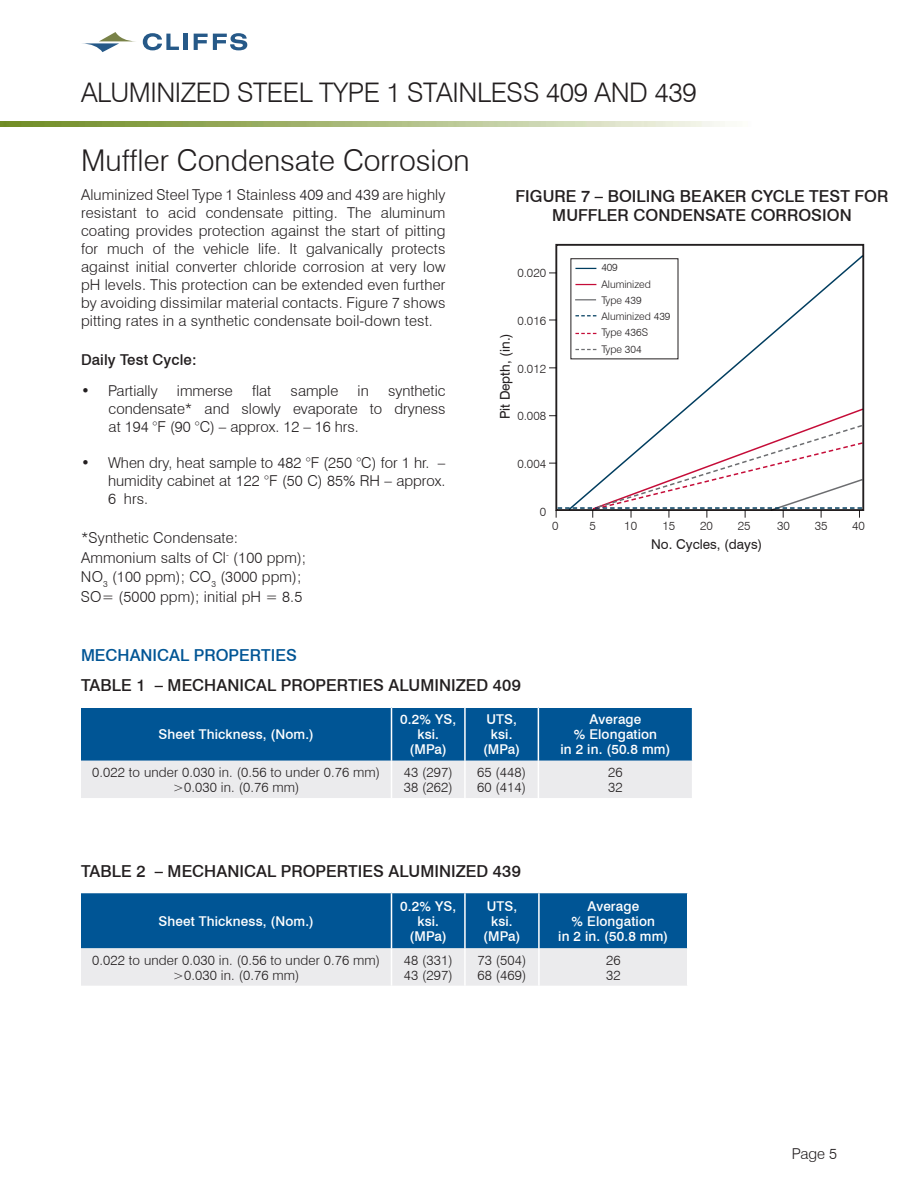
<style>
.page{position:relative;width:918px;height:1188px;background:#fff}
.page>*{position:absolute;margin:0;border:0;box-sizing:border-box;transform-origin:0 0}
.t1{font:300 30px "Swiss 721 BT";color:#231f20}
.t2{font:300 27px "Swiss 721 BT";letter-spacing:-.015em;color:#231f20}
.t3{font:500 16.5px/19.5px "Swiss 721 BT";letter-spacing:.005em;color:#231f20;text-align:center}
.t4{font:500 16.5px "Swiss 721 BT";color:#005595}
.t5{font:300 15px/18px "Swiss 721 BT";color:#231f20;text-align:justify}
.t6{font:500 15px "Swiss 721 BT";letter-spacing:.01em;color:#231f20}
.t7{font:300 13.5px/15px "Swiss 721 BT";letter-spacing:.01em;color:#231f20}
.t8{font:500 13.5px/15px "Swiss 721 BT";letter-spacing:.01em;color:#fff;text-align:center}
.t9{font:13.5px "Swiss 721 BT";color:#231f20}
.t10{font:300 12px "Swiss 721 BT";color:#231f20}
.t11{font:300 10.5px/16.4px "Swiss 721 BT";color:#231f20}
</style>
<div class="page">
<svg style="left:81px;top:708px;width:611px;height:90px;background:#6293b9"></svg>
<hr style="left:391px;top:708px;width:1px;height:53px;background:#fff">
<hr style="left:464px;top:708px;width:2px;height:53px;background:#fff">
<hr style="left:538px;top:708px;width:1px;height:53px;background:#fff">
<hr style="left:391px;top:761px;width:1px;height:37px;background:#fff">
<hr style="left:464px;top:761px;width:2px;height:37px;background:#fff">
<hr style="left:538px;top:761px;width:1px;height:37px;background:#fff">
<svg style="left:81px;top:893px;width:606px;height:93px;background:#6092b9"></svg>
<hr style="left:391px;top:893px;width:1px;height:55px;background:#fff">
<hr style="left:464px;top:893px;width:2px;height:55px;background:#fff">
<hr style="left:538px;top:893px;width:2px;height:55px;background:#fff">
<hr style="left:391px;top:948px;width:1px;height:38px;background:#fff">
<hr style="left:464px;top:948px;width:2px;height:38px;background:#fff">
<hr style="left:538px;top:948px;width:2px;height:38px;background:#fff">
<img style="left:0;top:122px;width:725px;height:5px">
<svg style="left:143px;top:33px;width:36px;height:17px"></svg>
<hr style="left:184px;top:34px;width:4px;height:16px;background:#265988">
<svg style="left:194px;top:33px;width:53px;height:17px"></svg>
<svg style="left:82px;top:32px;width:54px;height:20px"></svg>
<svg style="left:554px;top:243px;width:311px;height:164px"></svg>
<svg style="left:549px;top:407px;width:316px;height:111px"></svg>
<h2 class="t2" style="left:81px;top:76px;width:617px">ALUMINIZED STEEL TYPE 1 STAINLESS 409 AND 439</h2>
<h1 class="t1" style="left:81px;top:142px;width:390px">Muffler Condensate Corrosion</h1>
<p class="t5" style="left:81px;top:186px;width:366px">Aluminized Steel Type 1 Stainless 409 and 439 are highly resistant to acid condensate pitting. The aluminum coating provides protection against the start of pitting for much of the vehicle life. It galvanically protects against initial converter chloride corrosion at very low pH levels. This protection can be extended even further by avoiding dissimilar material contacts. Figure 7 shows pitting rates in a synthetic condensate boil-down test.</p>
<p class="t6" style="left:81px;top:350px;width:117px">Daily Test Cycle:</p>
<p class="t5" style="left:81px;top:382px;width:78px">• Partially</p>
<p class="t5" style="left:177px;top:382px;width:57px">immerse</p>
<p class="t5" style="left:252px;top:382px;width:21px">flat</p>
<p class="t5" style="left:291px;top:382px;width:49px">sample</p>
<p class="t5" style="left:358px;top:382px;width:13px">in</p>
<p class="t5" style="left:109px;top:382px;width:338px;text-indent:279px">synthetic condensate* and slowly evaporate to dryness at 194 °F (90 °C) – approx. 12 – 16 hrs.</p>
<p class="t5" style="left:108px;top:454px;width:339px;text-indent:-27px">• When dry, heat sample to 482 °F (250 °C) for 1 hr. – humidity cabinet at 122 °F (50 C) 85% RH – approx.<br>6 hrs.</p>
<p class="t5" style="left:81px;top:528px;width:227px;line-height:19.5px;text-align:left">*Synthetic Condensate:<br>Ammonium salts of Cl<sup>-</sup> (100 ppm);<br>NO<sub>3</sub> (100 ppm); CO<sub>3</sub> (3000 ppm);<br>SO= (5000 ppm); initial pH = 8.5</p>
<p class="t3" style="left:516px;top:186px;width:374px">FIGURE 7 – BOILING BEAKER CYCLE TEST FOR<br>MUFFLER CONDENSATE CORROSION</p>
<p class="t10" style="left:517px;top:265px;width:30px">0.020</p>
<p class="t10" style="left:517px;top:313px;width:30px">0.016</p>
<p class="t10" style="left:517px;top:361px;width:30px">0.012</p>
<p class="t10" style="left:517px;top:409px;width:30px">0.008</p>
<p class="t10" style="left:517px;top:457px;width:30px">0.004</p>
<p class="t10" style="left:540px;top:505px;width:8px">0</p>
<p class="t9" style="left:497px;top:419px;width:88px;rotate:-90deg">Pit Depth, (in.)</p>
<p class="t11" style="left:601px;top:259px;width:71px">409<br>Aluminized<br>Type 439<br>Aluminized 439<br>Type 436S<br>Type 304</p>
<p class="t10" style="left:552px;top:518px;width:8px">0</p>
<p class="t10" style="left:589px;top:518px;width:8px">5</p>
<p class="t10" style="left:624px;top:518px;width:14px">10</p>
<p class="t10" style="left:663px;top:518px;width:14px">15</p>
<p class="t10" style="left:700px;top:518px;width:14px">20</p>
<p class="t10" style="left:738px;top:518px;width:14px">25</p>
<p class="t10" style="left:777px;top:518px;width:14px">30</p>
<p class="t10" style="left:815px;top:518px;width:14px">35</p>
<p class="t10" style="left:852px;top:518px;width:14px">40</p>
<p class="t9" style="left:651px;top:536px;width:113px">No. Cycles, (days)</p>
<p class="t4" style="left:81px;top:645px;width:217px">MECHANICAL PROPERTIES</p>
<p class="t3" style="left:81px;top:675px;width:441px">TABLE 1 – MECHANICAL PROPERTIES ALUMINIZED 409</p>
<p class="t8" style="left:158px;top:727px;width:157px">Sheet Thickness, (Nom.)</p>
<p class="t8" style="left:400px;top:712px;width:57px">0.2% YS, ksi. (MPa)</p>
<p class="t8" style="left:483px;top:712px;width:39px">UTS, ksi. (MPa)</p>
<p class="t8" style="left:560px;top:712px;width:112px">Average<br>% Elongation<br>in 2 in. (50.8 mm)</p>
<p class="t7" style="left:92px;top:765px;width:290px;text-align:center">0.022 to under 0.030 in. (0.56 to under 0.76 mm) &gt;0.030 in. (0.76 mm)</p>
<p class="t7" style="left:404px;top:765px;width:50px">43 (297)<br>38 (262)</p>
<p class="t7" style="left:477px;top:765px;width:50px">65 (448)<br>60 (414)</p>
<p class="t7" style="left:608px;top:765px;width:16px">26<br>32</p>
<p class="t3" style="left:81px;top:861px;width:441px">TABLE 2 – MECHANICAL PROPERTIES ALUMINIZED 439</p>
<p class="t8" style="left:158px;top:913px;width:157px">Sheet Thickness, (Nom.)</p>
<p class="t8" style="left:400px;top:898px;width:57px">0.2% YS, ksi. (MPa)</p>
<p class="t8" style="left:483px;top:898px;width:39px">UTS, ksi. (MPa)</p>
<p class="t8" style="left:558px;top:898px;width:112px">Average<br>% Elongation<br>in 2 in. (50.8 mm)</p>
<p class="t7" style="left:92px;top:952px;width:290px;text-align:center">0.022 to under 0.030 in. (0.56 to under 0.76 mm) &gt;0.030 in. (0.76 mm)</p>
<p class="t7" style="left:404px;top:952px;width:50px">48 (331)<br>43 (297)</p>
<p class="t7" style="left:477px;top:952px;width:50px">73 (504)<br>68 (469)</p>
<p class="t7" style="left:606px;top:952px;width:16px">26<br>32</p>
<p class="t5" style="left:792px;top:1144px;width:47px">Page 5</p>
</div>
